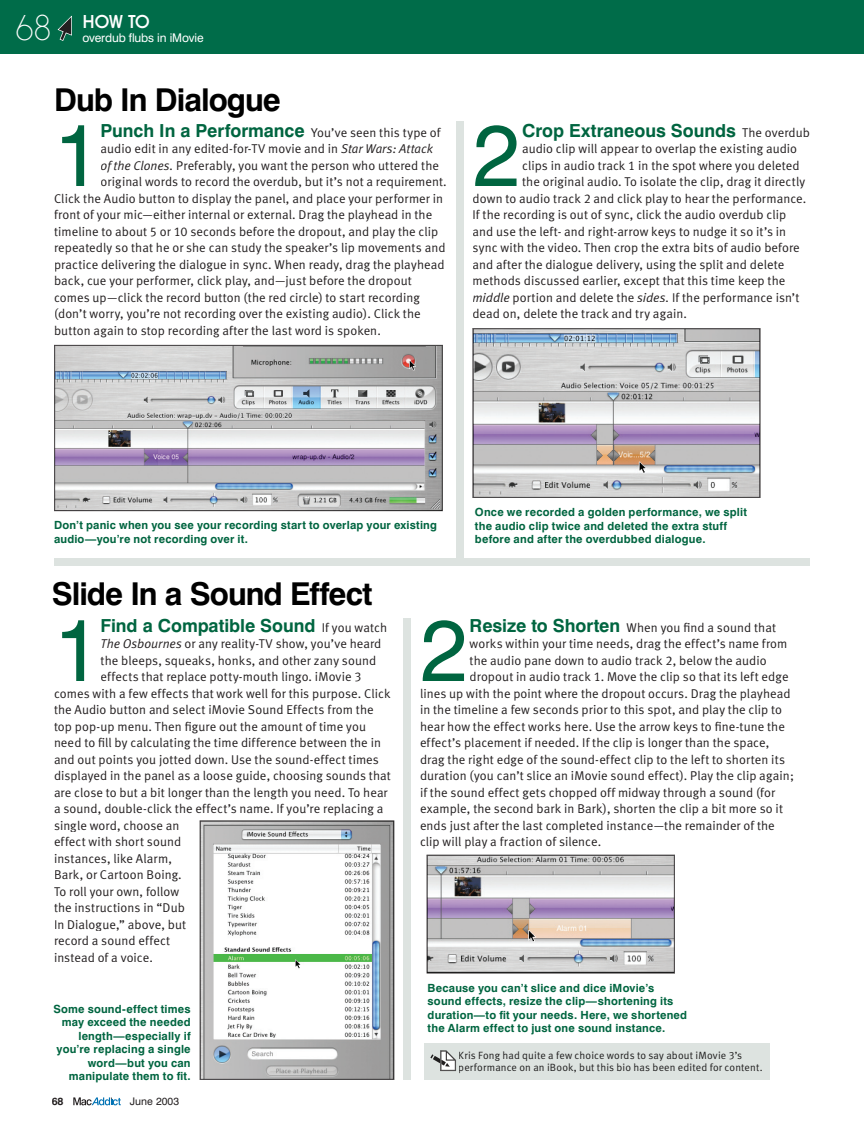
<style>
.page{position:relative;width:864px;height:1134px;background:#fff}
.page>*{position:absolute;margin:0;border:0;box-sizing:border-box;transform-origin:0 0}
.t1{font:86.85px "Swiss 721 BT";color:#006540}
.t2{font:300 37.5px "Horatio EF";color:#fff}
.t3{font:700 31.5px "Swiss 721 BT";letter-spacing:-.035em;color:#000}
.t4{font:500 19.5px "Horatio EF";color:#fff}
.t5{font:700 18px "Swiss 721 BT";letter-spacing:-.005em;color:#006540}
.t6{font:12.75px "Meta Normal LF";letter-spacing:.005em;color:#231f20}
.t7{font:12px "Swiss 721 BT";letter-spacing:-.01em;color:#fff}
.t8{font:700 11.25px/13.5px "Swiss 721 BT";letter-spacing:.015em;color:#006540}
.t9{font:10.5px/12px "Meta Normal LF";letter-spacing:.015em;color:#1f1e1e}
.t10{font:10.5px "Swiss 721 BT";color:#231f20}
.t11{font:700 10.5px "Swiss 721 BT";color:#231f20}
.s1{font-family:"Swiss 721 BT";font-weight:700;font-size:18px;color:#006540}
.s2{font-style:italic}
.s3{font-family:"Meta Normal LF";font-weight:400;font-size:12.75px;color:#231f20}
</style>
<div class="page">
<div style="left:404px;top:619px;width:7px;height:461px;background:#dde3e0"></div>
<div style="left:54px;top:559px;width:756px;height:7px;background:#dde3e0"></div>
<div style="left:456px;top:122px;width:8px;height:438px;background:#dde3e0"></div>
<img style="left:427px;top:855px;width:247px;height:118px">
<img style="left:200px;top:821px;width:194px;height:258px">
<img style="left:55px;top:345px;width:387px;height:166px">
<img style="left:473px;top:329px;width:287px;height:168px">
<div style="left:424px;top:1044px;width:346px;height:36px;background:#dde3e0"></div>
<svg style="left:430px;top:1050px;width:26px;height:21px"></svg>
<svg style="left:73px;top:1097px;width:48px;height:8px"></svg>
<div style="left:0;top:0;width:864px;height:54px;background:#006c49"></div>
<svg style="left:58px;top:16px;width:14px;height:25px"></svg>
<h2 class="t2" style="left:15px;top:7px;width:38px">68</h2>
<h3 class="t4" style="left:82px;top:10px;width:69px">HOW TO</h3>
<p class="t7" style="left:82px;top:31px;width:123px">overdub flubs in iMovie</p>
<h3 class="t3" style="left:54px;top:80px;width:228px">Dub In Dialogue</h3>
<h1 class="t1" style="left:54px;top:102px;width:49px">1</h1>
<p class="t6" style="left:101px;top:125px;width:342px"><span class="s1">Punch In a Performance</span> You’ve seen this type of</p>
<p class="t6" style="left:101px;top:141px;width:334px">audio edit in any edited-for-TV movie and in <span class="s2">Star Wars: Attack</span></p>
<p class="t6" style="left:101px;top:158px;width:340px"><span class="s2">of the Clones.</span> Preferably, you want the person who uttered the</p>
<p class="t6" style="left:101px;top:174px;width:348px">original words to record the overdub, but it’s not a requirement.</p>
<p class="t6" style="left:54px;top:191px;width:391px">Click the Audio button to display the panel, and place your performer in</p>
<p class="t6" style="left:54px;top:207px;width:380px">front of your mic—either internal or external. Drag the playhead in the</p>
<p class="t6" style="left:54px;top:224px;width:386px">timeline to about 5 or 10 seconds before the dropout, and play the clip</p>
<p class="t6" style="left:54px;top:240px;width:393px">repeatedly so that he or she can study the speaker’s lip movements and</p>
<p class="t6" style="left:54px;top:257px;width:392px">practice delivering the dialogue in sync. When ready, drag the playhead</p>
<p class="t6" style="left:54px;top:273px;width:359px">back, cue your performer, click play, and—just before the dropout</p>
<p class="t6" style="left:54px;top:290px;width:367px">comes up—click the record button (the red circle) to start recording</p>
<p class="t6" style="left:54px;top:306px;width:368px">(don’t worry, you’re not recording over the existing audio). Click the</p>
<p class="t6" style="left:54px;top:323px;width:328px">button again to stop recording after the last word is spoken.</p>
<h1 class="t1" style="left:472px;top:102px;width:49px">2</h1>
<h3 class="t5" style="left:522px;top:119px;width:289px">Crop Extraneous Sounds <span class="s3">The overdub</span></h3>
<p class="t6" style="left:522px;top:141px;width:276px">audio clip will appear to overlap the existing audio</p>
<p class="t6" style="left:522px;top:158px;width:279px">clips in audio track 1 in the spot where you deleted</p>
<p class="t6" style="left:522px;top:174px;width:285px">the original audio. To isolate the clip, drag it directly</p>
<p class="t6" style="left:472px;top:191px;width:335px">down to audio track 2 and click play to hear the performance.</p>
<p class="t6" style="left:472px;top:207px;width:315px">If the recording is out of sync, click the audio overdub clip</p>
<p class="t6" style="left:472px;top:224px;width:315px">and use the left- and right-arrow keys to nudge it so it’s in</p>
<p class="t6" style="left:472px;top:240px;width:329px">sync with the video. Then crop the extra bits of audio before</p>
<p class="t6" style="left:472px;top:257px;width:313px">and after the dialogue delivery, using the split and delete</p>
<p class="t6" style="left:472px;top:273px;width:314px">methods discussed earlier, except that this time keep the</p>
<p class="t6" style="left:472px;top:290px;width:328px"><span class="s2">middle</span> portion and delete the <span class="s2">sides.</span> If the performance isn’t</p>
<p class="t6" style="left:472px;top:306px;width:216px">dead on, delete the track and try again.</p>
<p class="t8" style="left:54px;top:518px;width:385px">Don’t panic when you see your recording start to overlap your existing audio—you’re not recording over it.</p>
<h3 class="t3" style="left:52px;top:575px;width:322px">Slide In a Sound Effect</h3>
<p class="t8" style="left:475px;top:505px;width:274px">Once we recorded a golden performance, we split the audio clip twice and deleted the extra stuff before and after the overdubbed dialogue.</p>
<h1 class="t1" style="left:54px;top:597px;width:49px">1</h1>
<h3 class="t5" style="left:101px;top:614px;width:288px">Find a Compatible Sound <span class="s3">If you watch</span></h3>
<p class="t6" style="left:101px;top:636px;width:282px"><span class="s2">The Osbournes</span> or any reality-TV show, you’ve heard</p>
<p class="t6" style="left:101px;top:653px;width:277px">the bleeps, squeaks, honks, and other zany sound</p>
<p class="t6" style="left:101px;top:669px;width:263px">effects that replace potty-mouth lingo. iMovie 3</p>
<p class="t6" style="left:54px;top:686px;width:338px">comes with a few effects that work well for this purpose. Click</p>
<p class="t6" style="left:54px;top:702px;width:321px">the Audio button and select iMovie Sound Effects from the</p>
<p class="t6" style="left:54px;top:719px;width:313px">top pop-up menu. Then figure out the amount of time you</p>
<p class="t6" style="left:54px;top:735px;width:328px">need to fill by calculating the time difference between the in</p>
<p class="t6" style="left:54px;top:752px;width:326px">and out points you jotted down. Use the sound-effect times</p>
<p class="t6" style="left:54px;top:768px;width:338px">displayed in the panel as a loose guide, choosing sounds that</p>
<p class="t6" style="left:54px;top:785px;width:335px">are close to but a bit longer than the length you need. To hear</p>
<p class="t6" style="left:54px;top:801px;width:331px">a sound, double-click the effect’s name. If you’re replacing a</p>
<p class="t6" style="left:54px;top:818px;width:127px">single word, choose an</p>
<p class="t6" style="left:54px;top:834px;width:129px">effect with short sound</p>
<p class="t6" style="left:54px;top:851px;width:119px">instances, like Alarm,</p>
<p class="t6" style="left:54px;top:867px;width:129px">Bark, or Cartoon Boing.</p>
<p class="t6" style="left:54px;top:884px;width:127px">To roll your own, follow</p>
<p class="t6" style="left:54px;top:900px;width:132px">the instructions in “Dub</p>
<p class="t6" style="left:54px;top:917px;width:134px">In Dialogue,” above, but</p>
<p class="t6" style="left:54px;top:933px;width:118px">record a sound effect</p>
<p class="t6" style="left:54px;top:950px;width:100px">instead of a voice.</p>
<p class="t8" style="left:53px;top:1002px;width:139px;text-align:right">Some sound-effect times may exceed the needed length—especially if you’re replacing a single word—but you can manipulate them to fit.</p>
<p class="t11" style="left:52px;top:1095px;width:13px">68</p>
<p class="t10" style="left:130px;top:1095px;width:51px">June 2003</p>
<h1 class="t1" style="left:420px;top:597px;width:49px">2</h1>
<p class="t6" style="left:470px;top:620px;width:308px"><span class="s1">Resize to Shorten</span> When you find a sound that</p>
<p class="t6" style="left:470px;top:636px;width:319px">works within your time needs, drag the effect’s name from</p>
<p class="t6" style="left:470px;top:653px;width:299px">the audio pane down to audio track 2, below the audio</p>
<p class="t6" style="left:470px;top:669px;width:320px">dropout in audio track 1. Move the clip so that its left edge</p>
<p class="t6" style="left:420px;top:686px;width:372px">lines up with the point where the dropout occurs. Drag the playhead</p>
<p class="t6" style="left:420px;top:702px;width:364px">in the timeline a few seconds prior to this spot, and play the clip to</p>
<p class="t6" style="left:420px;top:719px;width:366px">hear how the effect works here. Use the arrow keys to fine-tune the</p>
<p class="t6" style="left:420px;top:735px;width:351px">effect’s placement if needed. If the clip is longer than the space,</p>
<p class="t6" style="left:420px;top:752px;width:367px">drag the right edge of the sound-effect clip to the left to shorten its</p>
<p class="t6" style="left:420px;top:768px;width:376px">duration (you can’t slice an iMovie sound effect). Play the clip again;</p>
<p class="t6" style="left:420px;top:785px;width:357px">if the sound effect gets chopped off midway through a sound (for</p>
<p class="t6" style="left:420px;top:801px;width:364px">example, the second bark in Bark), shorten the clip a bit more so it</p>
<p class="t6" style="left:420px;top:818px;width:356px">ends just after the last completed instance—the remainder of the</p>
<p class="t6" style="left:420px;top:834px;width:183px">clip will play a fraction of silence.</p>
<p class="t8" style="left:428px;top:981px;width:261px">Because you can’t slice and dice iMovie’s sound effects, resize the clip—shortening its duration—to fit your needs. Here, we shortened the Alarm effect to just one sound instance.</p>
<p class="t9" style="left:458px;top:1049px;width:306px">Kris Fong had quite a few choice words to say about iMovie 3’s performance on an iBook, but this bio has been edited for content.</p>
</div>
